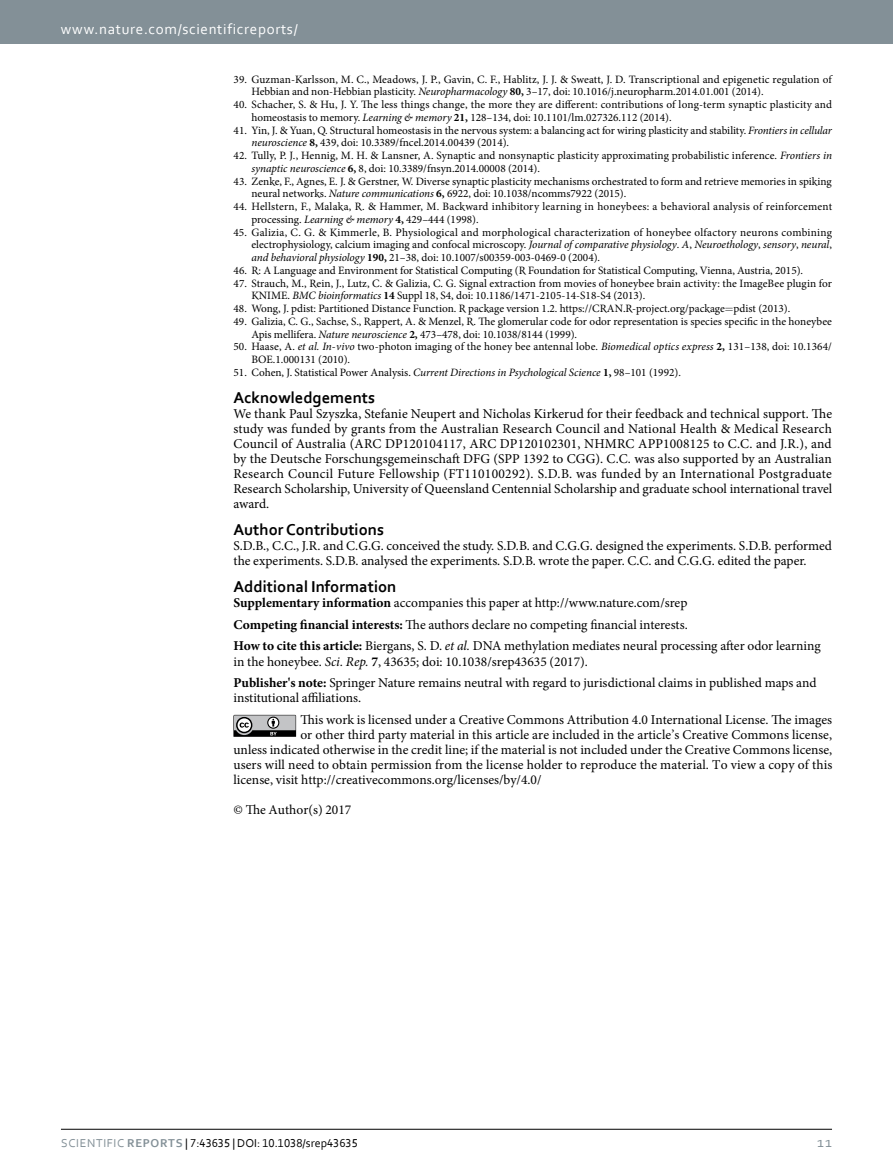
<style>
.page{position:relative;width:893px;height:1174px;background:#fff}
.page>*{position:absolute;margin:0;border:0;box-sizing:border-box;transform-origin:0 0}
.t1{font:700 16.5px "Corbel";color:#000}
.t2{font:15px "Corbel";letter-spacing:.045em;color:#fff}
.t3{font:15px "Corbel";color:#839097}
.t4{font:13.5px/15px "Minion Pro";color:#000}
.t5{font:12px "Corbel";color:#000}
.t6{font:11.25px/12.8px "Minion Pro";color:#000}
.s1{font-style:italic}
.s2{font-weight:700}
.s3{color:#839097}
.s4{font-weight:700;color:#839097}
</style>
<div class="page">
<div style="left:0;top:0;width:893px;height:43px;background:#839097"></div>
<hr style="left:61px;top:1129px;width:771px;height:1px;background:#000">
<svg style="left:233px;top:715px;width:63px;height:22px"></svg>
<h2 class="t2" style="left:61px;top:19px;width:238px">www.nature.com/scientificreports/</h2>
<p class="t6" style="left:251px;top:73px;width:582px;text-indent:-18px">39. Guzman-Karlsson, M. C., Meadows, J. P., Gavin, C. F., Hablitz, J. J. &amp; Sweatt, J. D. Transcriptional and epigenetic regulation of<br>Hebbian and non-Hebbian plasticity. <span class="s1">Neuropharmacology</span> <span class="s2">80,</span> 3–17, doi: 10.1016/j.neuropharm.2014.01.001 (2014).</p>
<p class="t6" style="left:251px;top:98px;width:582px;text-indent:-18px">40. Schacher, S. &amp; Hu, J. Y. The less things change, the more they are different: contributions of long-term synaptic plasticity and homeostasis to memory. <span class="s1">Learning &amp; memory</span> <span class="s2">21,</span> 128–134, doi: 10.1101/lm.027326.112 (2014).</p>
<p class="t6" style="left:251px;top:124px;width:582px;text-indent:-18px">41. Yin, J. &amp; Yuan, Q. Structural homeostasis in the nervous system: a balancing act for wiring plasticity and stability. <span class="s1">Frontiers in cellular neuroscience</span> <span class="s2">8,</span> 439, doi: 10.3389/fncel.2014.00439 (2014).</p>
<p class="t6" style="left:251px;top:149px;width:582px;text-indent:-18px">42. Tully, P. J., Hennig, M. H. &amp; Lansner, A. Synaptic and nonsynaptic plasticity approximating probabilistic inference. <span class="s1">Frontiers in synaptic neuroscience</span> <span class="s2">6,</span> 8, doi: 10.3389/fnsyn.2014.00008 (2014).</p>
<p class="t6" style="left:251px;top:175px;width:582px;text-indent:-18px">43. Zenke, F., Agnes, E. J. &amp; Gerstner, W. Diverse synaptic plasticity mechanisms orchestrated to form and retrieve memories in spiking neural networks. <span class="s1">Nature communications</span> <span class="s2">6,</span> 6922, doi: 10.1038/ncomms7922 (2015).</p>
<p class="t6" style="left:251px;top:200px;width:582px;text-indent:-18px">44. Hellstern, F., Malaka, R. &amp; Hammer, M. Backward inhibitory learning in honeybees: a behavioral analysis of reinforcement processing. <span class="s1">Learning &amp; memory</span> <span class="s2">4,</span> 429–444 (1998).</p>
<p class="t6" style="left:251px;top:226px;width:582px;text-align:justify;text-indent:-18px">45. Galizia, C. G. &amp; Kimmerle, B. Physiological and morphological characterization of honeybee olfactory neurons combining electrophysiology, calcium imaging and confocal microscopy. <span class="s1">Journal of comparative physiology</span>. <span class="s1">A</span>, <span class="s1">Neuroethology</span>, <span class="s1">sensory</span>, <span class="s1">neural</span>, <span class="s1">and behavioral physiology</span> <span class="s2">190,</span> 21–38, doi: 10.1007/s00359-003-0469-0 (2004).</p>
<p class="t6" style="left:234px;top:264px;width:571px">46. R: A Language and Environment for Statistical Computing (R Foundation for Statistical Computing, Vienna, Austria, 2015).</p>
<p class="t6" style="left:251px;top:277px;width:582px;text-indent:-18px">47. Strauch, M., Rein, J., Lutz, C. &amp; Galizia, C. G. Signal extraction from movies of honeybee brain activity: the ImageBee plugin for<br>KNIME. <span class="s1">BMC bioinformatics</span> <span class="s2">14</span> Suppl 18, S4, doi: 10.1186/1471-2105-14-S18-S4 (2013).</p>
<p class="t6" style="left:234px;top:302px;width:558px">48. Wong, J. pdist: Partitioned Distance Function. R package version 1.2. https://CRAN.R-project.org/package pdist (2013).</p>
<p class="t6" style="left:251px;top:315px;width:582px;text-indent:-18px">49. Galizia, C. G., Sachse, S., Rappert, A. &amp; Menzel, R. The glomerular code for odor representation is species specific in the honeybee<br>Apis mellifera. <span class="s1">Nature neuroscience</span> <span class="s2">2,</span> 473–478, doi: 10.1038/8144 (1999).</p>
<p class="t6" style="left:251px;top:340px;width:582px;text-indent:-18px">50. Haase, A. <span class="s1">et al. In</span>-<span class="s1">vivo</span> two-photon imaging of the honey bee antennal lobe. <span class="s1">Biomedical optics express</span> <span class="s2">2,</span> 131–138, doi: 10.1364/<br>BOE.1.000131 (2010).</p>
<p class="t6" style="left:234px;top:366px;width:449px">51. Cohen, J. Statistical Power Analysis. <span class="s1">Current Directions in Psychological Science</span> <span class="s2">1,</span> 98–101 (1992).</p>
<h1 class="t1" style="left:233px;top:387px;width:143px">Acknowledgements</h1>
<p class="t4" style="left:233px;top:406px;width:600px;text-align:justify">We thank Paul Szyszka, Stefanie Neupert and Nicholas Kirkerud for their feedback and technical support. The study was funded by grants from the Australian Research Council and National Health &amp; Medical Research Council of Australia (ARC DP120104117, ARC DP120102301, NHMRC APP1008125 to C.C. and J.R.), and by the Deutsche Forschungsgemeinschaft DFG (SPP 1392 to CGG). C.C. was also supported by an Australian Research Council Future Fellowship (FT110100292). S.D.B. was funded by an International Postgraduate Research Scholarship, University of Queensland Centennial Scholarship and graduate school international travel award.</p>
<h1 class="t1" style="left:233px;top:519px;width:152px">Author Contributions</h1>
<p class="t4" style="left:233px;top:538px;width:600px">S.D.B., C.C., J.R. and C.G.G. conceived the study. S.D.B. and C.G.G. designed the experiments. S.D.B. performed the experiments. S.D.B. analysed the experiments. S.D.B. wrote the paper. C.C. and C.G.G. edited the paper.</p>
<h1 class="t1" style="left:233px;top:576px;width:164px">Additional Information</h1>
<p class="t4" style="left:233px;top:592px;width:589px;line-height:21.8px"><span class="s2">Supplementary information</span> accompanies this paper at http://www.nature.com/srep<br><span class="s2">Competing financial interests:</span> The authors declare no competing financial interests.<br><span class="s2">How to cite this article:</span> Biergans, S. D. <span class="s1">et al.</span> DNA methylation mediates neural processing after odor learning</p>
<p class="t4" style="left:233px;top:650px;width:584px;line-height:21.8px">in the honeybee. <span class="s1">Sci. Rep.</span> <span class="s2">7</span>, 43635; doi: 10.1038/srep43635 (2017).<br><span class="s2">Publisher's note:</span> Springer Nature remains neutral with regard to jurisdictional claims in published maps and</p>
<p class="t4" style="left:300px;top:687px;width:533px;line-height:21.8px;text-indent:-67px">institutional affiliations.<br>This work is licensed under a Creative Commons Attribution 4.0 International License. The images</p>
<p class="t4" style="left:233px;top:727px;width:600px;text-align:justify;text-indent:67px">or other third party material in this article are included in the article’s Creative Commons license, unless indicated otherwise in the credit line; if the material is not included under the Creative Commons license, users will need to obtain permission from the license holder to reproduce the material. To view a copy of this license, visit http://creativecommons.org/licenses/by/4.0/</p>
<p class="t4" style="left:233px;top:802px;width:119px">© The Author(s) 2017</p>
<p class="t5" style="left:61px;top:1135px;width:298px"><span class="s3">Scientific</span> <span class="s4">Reports</span> | 7:43635 | DOI: 10.1038/srep43635</p>
<h2 class="t3" style="left:817px;top:1132px;width:16px">11</h2>
</div>
